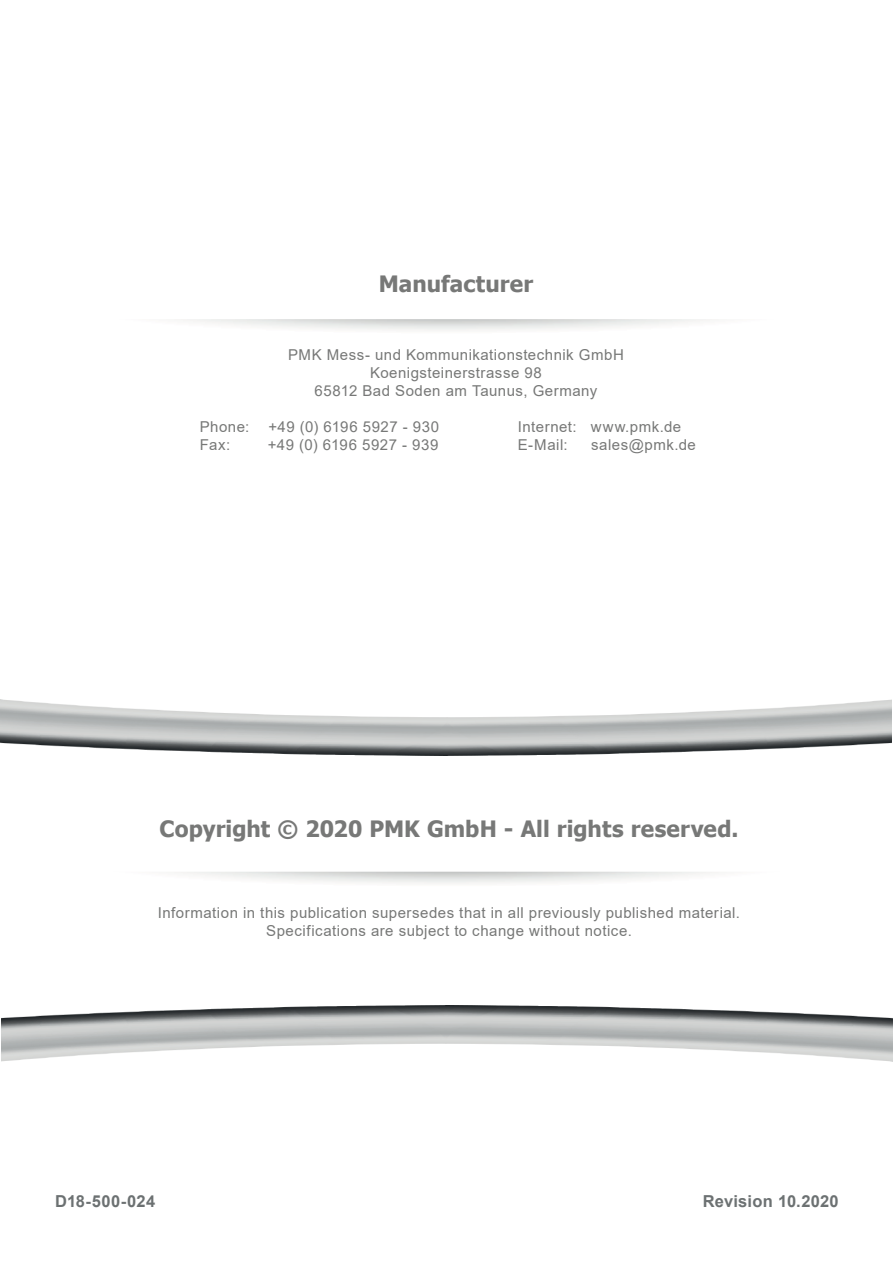
<style>
.page{position:relative;width:893px;height:1263px;background:#fff}
.page>*{position:absolute;margin:0;border:0;box-sizing:border-box;transform-origin:0 0}
.Manufacturer_Header{font:700 22.5px "Tahoma";letter-spacing:.005em;color:#777877}
.t1{font:700 16.5px "Arial";letter-spacing:.01em;color:#6c7172}
.Fließtext_10pt{font:15px/18px "Arial";letter-spacing:.035em;color:#777877;text-align:center}
.Fließtext{font:15px/18px "Arial";letter-spacing:.03em;color:#777877;text-align:center}
.Fließtext_Phone_Fax{font:15px/18px "Arial";letter-spacing:.035em;color:#777877}
</style>
<div class="page">
<img style="left:1px;top:1009px;width:892px;height:53px">
<svg style="left:211px;top:1005px;width:471px;height:4px"></svg>
<img style="left:0;top:700px;width:892px;height:52px">
<svg style="left:211px;top:752px;width:471px;height:4px"></svg>
<p class="Manufacturer_Header" style="left:379px;top:268px;width:156px">Manufacturer</p>
<p class="Fließtext" style="left:288px;top:346px;width:337px">PMK Mess- und Kommunikationstechnik GmbH<br>Koenigsteinerstrasse 98<br>65812 Bad Soden am Taunus, Germany</p>
<p class="Fließtext_Phone_Fax" style="left:200px;top:418px;width:51px">Phone:</p>
<p class="Fließtext_Phone_Fax" style="left:268px;top:418px;width:172px">+49 (0) 6196 5927 - 930</p>
<p class="Fließtext_Phone_Fax" style="left:200px;top:436px;width:32px">Fax:</p>
<p class="Fließtext_Phone_Fax" style="left:268px;top:436px;width:172px">+49 (0) 6196 5927 - 939</p>
<p class="Fließtext_Phone_Fax" style="left:518px;top:418px;width:165px">Internet: www.pmk.de<br>E-Mail:</p>
<p class="Fließtext_Phone_Fax" style="left:591px;top:436px;width:106px">sales@pmk.de</p>
<p class="Manufacturer_Header" style="left:160px;top:812px;width:580px">Copyright © 2020 PMK GmbH - All rights reserved.</p>
<p class="Fließtext_10pt" style="left:158px;top:904px;width:584px">Information in this publication supersedes that in all previously published material.<br>Specifications are subject to change without notice.</p>
<p class="t1" style="left:55px;top:1190px;width:101px">D18-500-024</p>
<p class="t1" style="left:703px;top:1190px;width:137px">Revision 10.2020</p>
</div>
